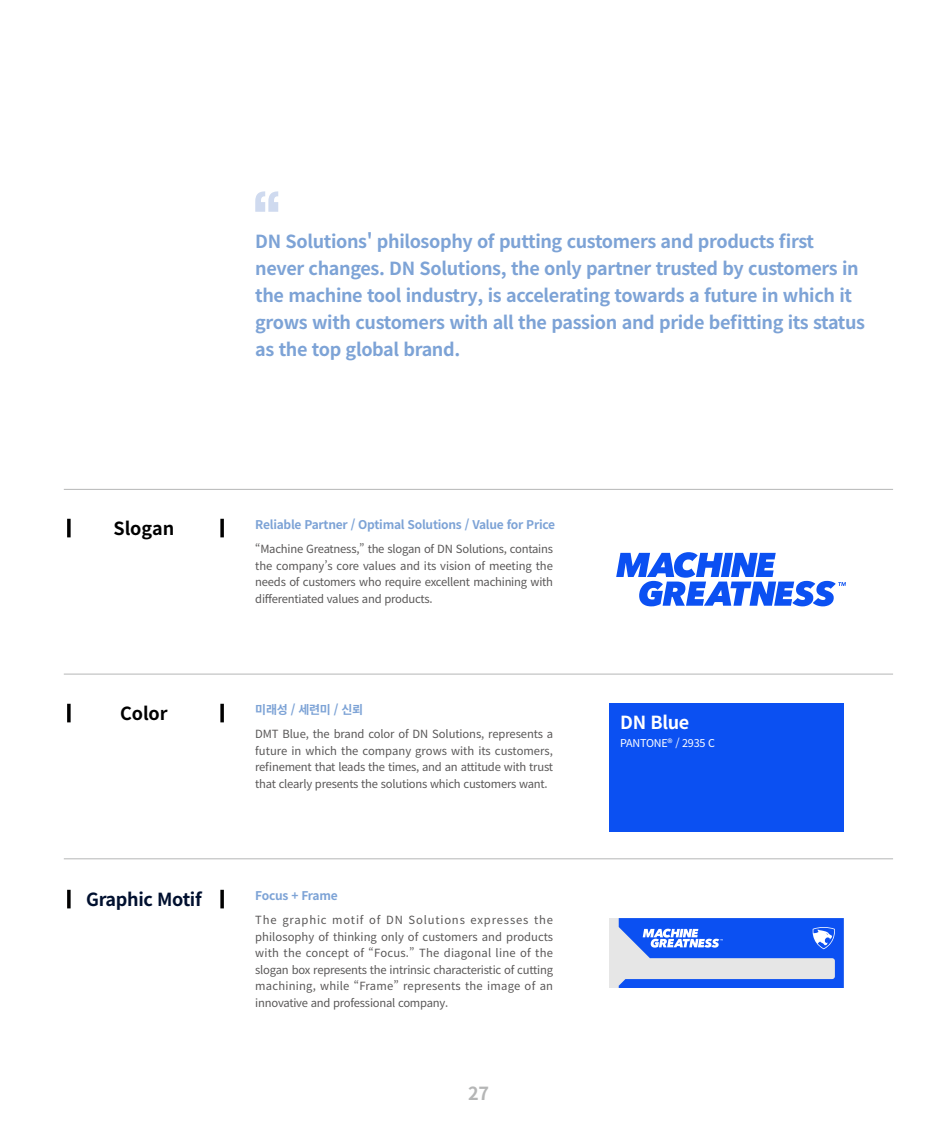
<style>
.page{position:relative;width:936px;height:1127px;background:#fff}
.page>*{position:absolute;margin:0;border:0;box-sizing:border-box;transform-origin:0 0}
.t1{font:700 18px/27px "Noto Sans CJ Kkr";letter-spacing:-.02em;color:#7da3d6}
.t2{font:700 18px "Noto Sans CJ Kkr";letter-spacing:-.02em;color:#00102f}
.t3{font:700 18px "Noto Sans CJ Kkr";letter-spacing:-.005em;color:#000}
.t4{font:700 18px "Noto Sans CJ Kkr";letter-spacing:-.02em;color:#fff}
.t5{font:700 18px "Noto Sans KR";color:#b5b6b6}
.t6{font:700 12px "Noto Sans CJ Kkr";letter-spacing:-.02em;color:#7da3d6}
.t7{font:11.25px/16.5px "Noto Sans CJ Kkr";letter-spacing:-.02em;color:#595757;text-align:justify}
.t8{font:10.8px "Noto Sans CJ Kkr";letter-spacing:-.02em;color:#fff}
</style>
<div class="page">
<svg style="left:255px;top:191px;width:23px;height:21px"></svg>
<hr style="left:64px;top:489px;width:829px;height:1px;background:#b5b6b6">
<hr style="left:64px;top:858px;width:829px;height:1px;background:#b5b6b6">
<hr style="left:64px;top:674px;width:829px;height:1px;background:#b5b6b6">
<svg style="left:616px;top:552px;width:229px;height:54px"></svg>
<div style="left:67px;top:519px;width:4px;height:18px;border:2px solid #000"></div>
<div style="left:220px;top:519px;width:4px;height:18px;border:2px solid #000"></div>
<div style="left:609px;top:703px;width:234px;height:129px;background:#0b50f2"></div>
<div style="left:67px;top:704px;width:4px;height:18px;border:2px solid #000"></div>
<div style="left:220px;top:704px;width:4px;height:18px;border:2px solid #000"></div>
<div style="left:609px;top:918px;width:234px;height:70px;background:#e6e6e6"></div>
<svg style="left:618px;top:918px;width:225px;height:70px"></svg>
<div style="left:67px;top:890px;width:4px;height:18px;border:2px solid #000"></div>
<div style="left:220px;top:890px;width:4px;height:18px;border:2px solid #000"></div>
<h1 class="t3" style="left:114px;top:518px;width:62px">Slogan</h1>
<h1 class="t3" style="left:120px;top:703px;width:49px">Color</h1>
<p class="t1" style="left:255px;top:228px;width:611px">DN Solutions' philosophy of putting customers and products first never changes. DN Solutions, the only partner trusted by customers in the machine tool industry, is accelerating towards a future in which it grows with customers with all the passion and pride befitting its status as the top global brand.</p>
<p class="t6" style="left:255px;top:518px;width:301px">Reliable Partner / Optimal Solutions / Value for Price</p>
<p class="t7" style="left:255px;top:541px;width:299px">“Machine Greatness,” the slogan of DN Solutions, contains the company’s core values and its vision of meeting the needs of customers who require excellent machining with differentiated values and products.</p>
<p class="t6" style="left:255px;top:703px;width:109px">미래성 / 세련미 / 신뢰</p>
<p class="t7" style="left:255px;top:726px;width:299px">DMT Blue, the brand color of DN Solutions, represents a future in which the company grows with its customers, refinement that leads the times, and an attitude with trust that clearly presents the solutions which customers want.</p>
<h1 class="t4" style="left:620px;top:712px;width:71px">DN Blue</h1>
<p class="t8" style="left:620px;top:736px;width:96px">PANTONE® / 2935 C</p>
<h1 class="t2" style="left:86px;top:889px;width:117px">Graphic Motif</h1>
<p class="t6" style="left:255px;top:889px;width:84px">Focus + Frame</p>
<p class="t7" style="left:255px;top:912px;width:299px">The graphic motif of DN Solutions expresses the philosophy of thinking only of customers and products with the concept of “Focus.” The diagonal line of the slogan box represents the intrinsic characteristic of cutting machining, while “Frame” represents the image of an innovative and professional company.</p>
<h1 class="t5" style="left:468px;top:1083px;width:23px">27</h1>
</div>
